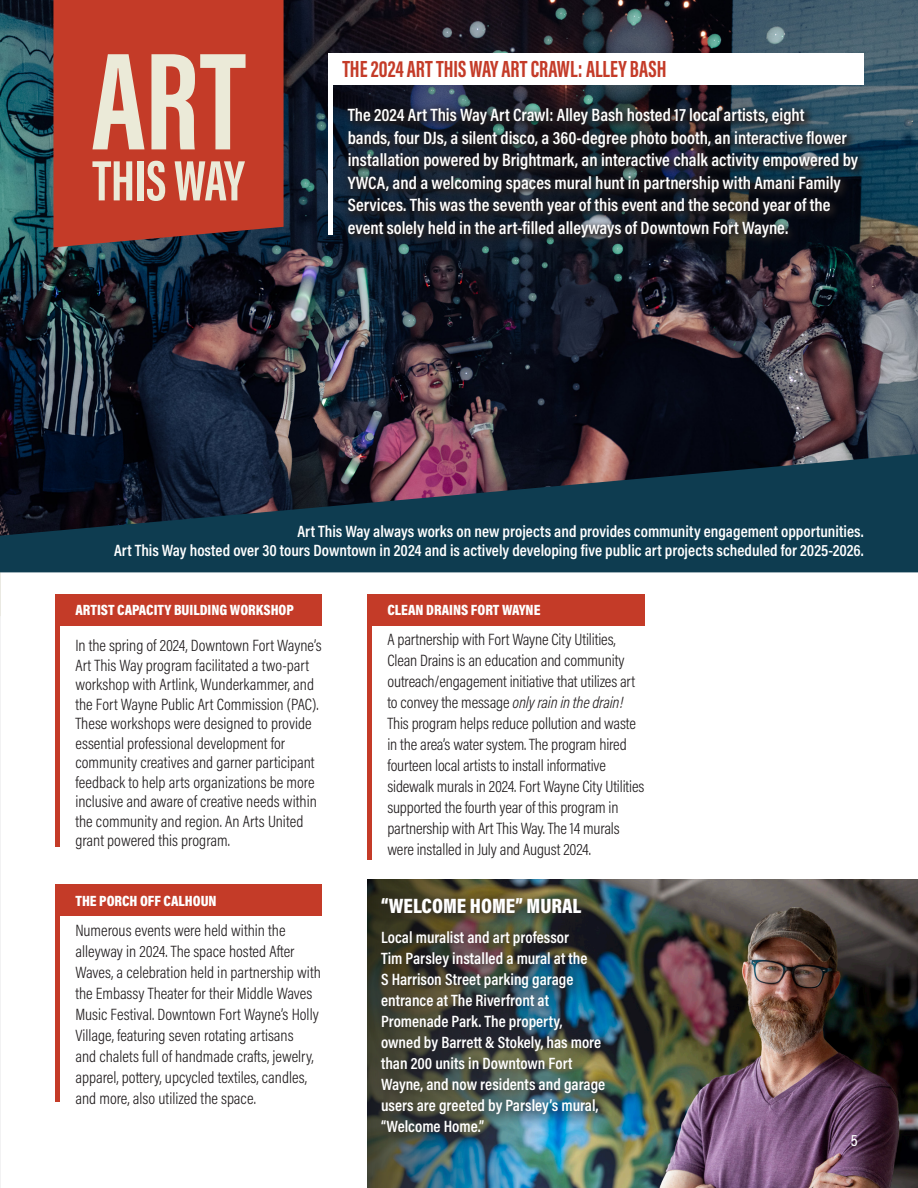
<style>
.page{position:relative;width:918px;height:1188px;background:#fff}
.page>*{position:absolute;margin:0;border:0;box-sizing:border-box;transform-origin:0 0}
.t1{font:700 142.5px "Acumin Pro Extra Cond";color:#ebead8}
.t2{font:700 58.5px "Acumin Pro Extra Cond";color:#ebead8}
.t3{font:700 24px "Acumin Pro Extra Cond";color:#c43b28}
.t4{font:900 21px "Acumin Pro Cond";color:#fff}
.t5{font:600 18px/22.5px "Acumin Pro Cond";color:#fff}
.t6{font:300 16.5px/21px "Acumin Pro Cond";color:#231f20}
.t7{font:600 16.5px/21px "Acumin Pro Cond";color:#fff;text-align:right}
.t8{font:500 16.5px "Acumin Pro Cond";color:#fff}
.t9{font:900 15px "Acumin Pro Cond";color:#fff}
.s1{font-style:italic}
</style>
<div class="page">
<img style="left:540px;top:879px;width:378px;height:309px">
<hr style="left:55px;top:884px;width:4px;height:218px;background:#c43b28">
<div style="left:55px;top:884px;width:267px;height:32px;background:#c43b28"></div>
<img style="left:0;top:572px;width:1px;height:616px">
<img style="left:0;top:0;width:918px;height:454px">
<svg style="left:53px;top:0;width:231px;height:247px;background:#bb3a29"></svg>
<svg style="left:342px;top:102px;width:526px;height:145px;background:#1a212a"></svg>
<hr style="left:328px;top:53px;width:4px;height:182px;background:#fff">
<div style="left:328px;top:53px;width:536px;height:32px;background:#fff"></div>
<hr style="left:55px;top:594px;width:4px;height:252px;background:#c43b28">
<div style="left:55px;top:594px;width:267px;height:32px;background:#c43b28"></div>
<hr style="left:367px;top:594px;width:4px;height:266px;background:#c43b28">
<div style="left:367px;top:594px;width:278px;height:32px;background:#c43b28"></div>
<svg style="left:0;top:454px;width:918px;height:118px;background:#183345"></svg>
<img style="left:367px;top:879px;width:173px;height:309px">
<img style="left:370px;top:886px;width:251px;height:263px">
<p class="t1" style="left:91px;top:14px;width:156px">ART</p>
<p class="t2" style="left:92px;top:145px;width:154px">THIS WAY</p>
<p class="t3" style="left:342px;top:55px;width:326px">THE 2024 ART THIS WAY ART CRAWL: ALLEY BASH</p>
<p class="t5" style="left:348px;top:103px;width:512px">The 2024 Art This Way Art Crawl: Alley Bash hosted 17 local artists, eight<br>bands, four DJs, a silent disco, a 360-degree photo booth, an interactive flower installation powered by Brightmark, an interactive chalk activity empowered by YWCA, and a welcoming spaces mural hunt in partnership with Amani Family Services. This was the seventh year of this event and the second year of the event solely held in the art-filled alleyways of Downtown Fort Wayne.</p>
<p class="t7" style="left:114px;top:521px;width:751px;line-height:19.5px">Art This Way always works on new projects and provides community engagement opportunities.<br>Art This Way hosted over 30 tours Downtown in 2024 and is actively developing five public art projects scheduled for 2025-2026.</p>
<p class="t9" style="left:75px;top:600px;width:220px">ARTIST CAPACITY BUILDING WORKSHOP</p>
<p class="t6" style="left:75px;top:635px;width:248px;line-height:19.5px">In the spring of 2024, Downtown Fort Wayne’s Art This Way program facilitated a two-part workshop with Artlink, Wunderkammer, and the Fort Wayne Public Art Commission (PAC).<br>These workshops were designed to provide essential professional development for community creatives and garner participant feedback to help arts organizations be more inclusive and aware of creative needs within the community and region. An Arts United grant powered this program.</p>
<p class="t9" style="left:75px;top:891px;width:143px">THE PORCH OFF CALHOUN</p>
<p class="t6" style="left:75px;top:920px;width:247px">Numerous events were held within the alleyway in 2024. The space hosted After Waves, a celebration held in partnership with the Embassy Theater for their Middle Waves Music Festival. Downtown Fort Wayne’s Holly Village, featuring seven rotating artisans<br>and chalets full of handmade crafts, jewelry, apparel, pottery, upcycled textiles, candles, and more, also utilized the space.</p>
<p class="t9" style="left:387px;top:600px;width:154px">CLEAN DRAINS FORT WAYNE</p>
<p class="t6" style="left:387px;top:629px;width:259px">A partnership with Fort Wayne City Utilities, Clean Drains is an education and community outreach/engagement initiative that utilizes art to convey the message <span class="s1">only rain in the drain!<br></span>This program helps reduce pollution and waste in the area’s water system. The program hired fourteen local artists to install informative sidewalk murals in 2024. Fort Wayne City Utilities supported the fourth year of this program in partnership with Art This Way. The 14 murals were installed in July and August 2024.</p>
<p class="t4" style="left:381px;top:892px;width:202px">“WELCOME HOME” MURAL</p>
<p class="t7" style="left:381px;top:927px;width:226px;text-align:left">Local muralist and art professor<br>Tim Parsley installed a mural at the<br>S Harrison Street parking garage entrance at The Riverfront at<br>Promenade Park. The property, owned by Barrett &amp; Stokely, has more than 200 units in Downtown Fort<br>Wayne, and now residents and garage users are greeted by Parsley’s mural, “Welcome Home.”</p>
<p class="t8" style="left:851px;top:1130px;width:8px">5</p>
</div>
